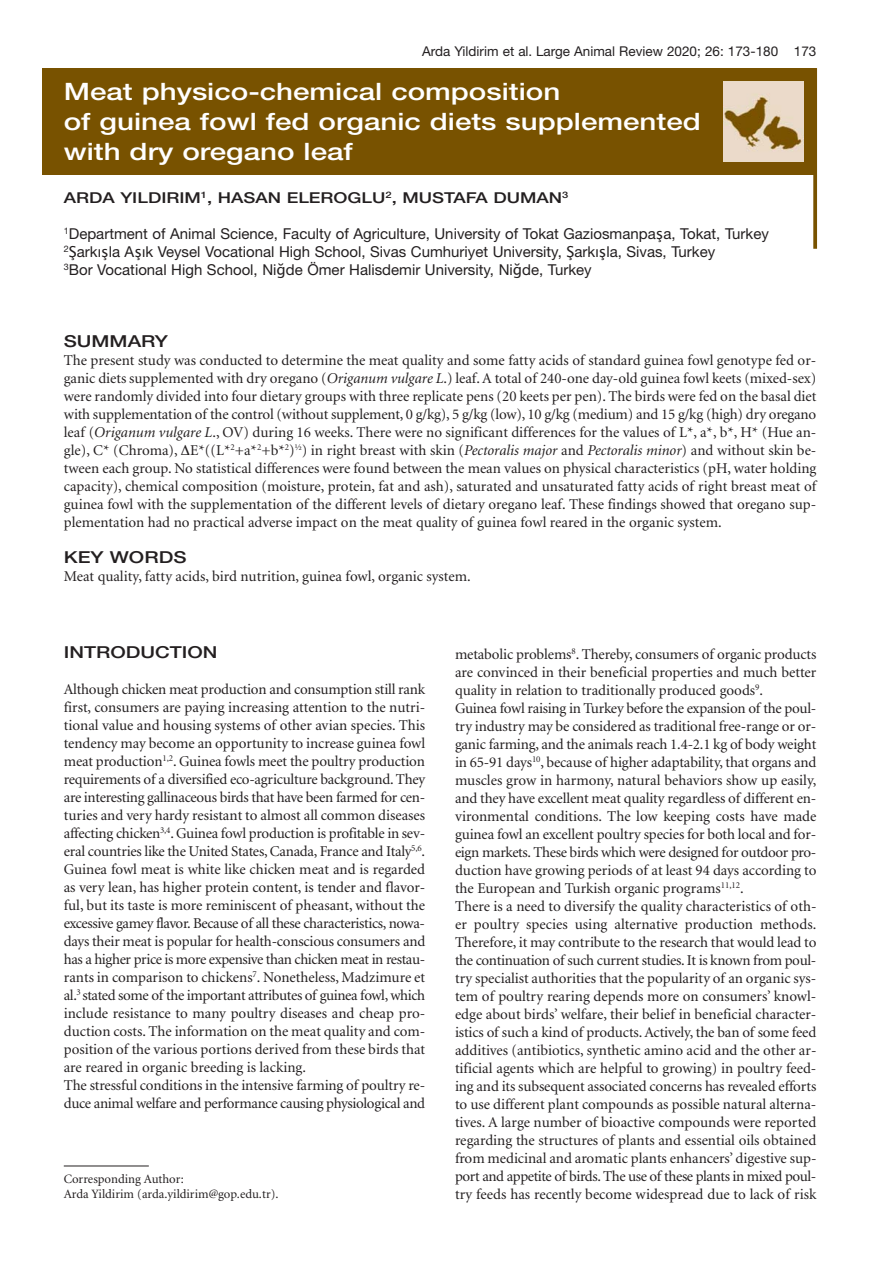
<style>
.page{position:relative;width:893px;height:1263px;background:#fff}
.page>*{position:absolute;margin:0;border:0;box-sizing:border-box;transform-origin:0 0}
.t1{font:500 24px/30px "Helvetica Neue";color:#fff;scale:1.23 1}
.t2{font:500 16.5px "Helvetica Neue";color:#231f20;scale:1.23 1}
.t3{font:15px/18px "Minion";letter-spacing:-.005em;color:#231f20}
.t4{font:15px/18px "Helvetica Neue";color:#231f20}
.t5{font:500 15px "Helvetica Neue";color:#231f20;scale:1.23 1}
.t6{font:13.5px "Helvetica Neue";color:#231f20}
.t7{font:12.75px/15px "Minion";color:#231f20}
.s1{font-family:"Lucida Grande"}
.s2{font-style:italic}
</style>
<div class="page">
<svg style="left:813px;top:68px;width:4px;height:181px"></svg>
<hr style="left:64px;top:1165px;width:85px;height:1px;background:#231f20">
<div style="left:43px;top:68px;width:773px;height:106px;background:#785200"></div>
<div style="left:723px;top:81px;width:81px;height:81px;background:#e9dbc6"></div>
<img style="left:724px;top:96px;width:78px;height:55px">
<p class="t6" style="left:422px;top:47px;width:396px">Arda Yildirim et al. Large Animal Review 2020; 26: 173-180 173</p>
<h1 class="t1" style="left:64px;top:79px;width:519px">Meat physico-chemical composition<br>of guinea fowl fed organic diets supplemented with dry oregano leaf</h1>
<p class="t5" style="left:64px;top:192px;width:412px">ARDA YILDIRIM<sup>1</sup>, HASAN ELEROGLU<sup>2</sup>, MUSTAFA DUMAN<sup>3</sup></p>
<p class="t4" style="left:64px;top:226px;width:707px"><sup>1</sup>Department of Animal Science, Faculty of Agriculture, University of Tokat Gaziosmanpa<span class="s1">ş</span>a, Tokat, Turkey<br><sup>2</sup><span class="s1">Ş</span>arkı<span class="s1">ş</span>la A<span class="s1">ş</span>ık Veysel Vocational High School, Sivas Cumhuriyet University, <span class="s1">Ş</span>arkı<span class="s1">ş</span>la, Sivas, Turkey<br><sup>3</sup>Bor Vocational High School, Ni<span class="s1">ğ</span>de Ömer Halisdemir University, Ni<span class="s1">ğ</span>de, Turkey</p>
<p class="t2" style="left:64px;top:335px;width:86px">SUMMARY</p>
<p class="t3" style="left:64px;top:352px;width:754px;text-align:justify">The present study was conducted to determine the meat quality and some fatty acids of standard guinea fowl genotype fed or&shy;ganic diets supplemented with dry oregano (<span class="s2">Origanum vulgare L</span>.) leaf. A total of 240-one day-old guinea fowl keets (mixed-sex) were randomly divided into four dietary groups with three replicate pens (20 keets per pen). The birds were fed on the basal diet with supplementation of the control (without supplement, 0 g/kg), 5 g/kg (low), 10 g/kg (medium) and 15 g/kg (high) dry oregano leaf (<span class="s2">Origanum vulgare L</span>., OV) during 16 weeks. There were no significant differences for the values of L*, a*, b*, H* (Hue an&shy;gle), C* (Chroma), E*((L*<sup>2</sup>+a*<sup>2</sup>+b*<sup>2</sup>)<sup>½</sup>) in right breast with skin (<span class="s2">Pectoralis major</span> and <span class="s2">Pectoralis minor</span>) and without skin be&shy;tween each group. No statistical differences were found between the mean values on physical characteristics (pH, water holding capacity), chemical composition (moisture, protein, fat and ash), saturated and unsaturated fatty acids of right breast meat of guinea fowl with the supplementation of the different levels of dietary oregano leaf. These findings showed that oregano sup&shy;plementation had no practical adverse impact on the meat quality of guinea fowl reared in the organic system.</p>
<p class="t2" style="left:64px;top:551px;width:101px">KEY WORDS</p>
<p class="t3" style="left:64px;top:568px;width:408px">Meat quality, fatty acids, bird nutrition, guinea fowl, organic system.</p>
<p class="t2" style="left:64px;top:646px;width:126px">INTRODUCTION</p>
<p class="t3" style="left:64px;top:681px;width:363px">Although chicken meat production and consumption still rank first, consumers are paying increasing attention to the nutri&shy;tional value and housing systems of other avian species. This tendency may become an opportunity to increase guinea fowl meat production<sup>1,2</sup>. Guinea fowls meet the poultry production requirements of a diversified eco-agriculture background. They are interesting gallinaceous birds that have been farmed for cen&shy;turies and very hardy resistant to almost all common diseases affecting chicken<sup>3,4</sup>. Guinea fowl production is profitable in sev&shy;eral countries like the United States, Canada, France and Italy<sup>5,6</sup>.<br>Guinea fowl meat is white like chicken meat and is regarded as very lean, has higher protein content, is tender and flavor&shy;ful, but its taste is more reminiscent of pheasant, without the excessive gamey flavor. Because of all these characteristics, nowa&shy;days their meat is popular for health-conscious consumers and has a higher price is more expensive than chicken meat in restau&shy;rants in comparison to chickens<sup>7</sup>. Nonetheless, Madzimure et al.<sup>3</sup> stated some of the important attributes of guinea fowl, which include resistance to many poultry diseases and cheap pro&shy;duction costs. The information on the meat quality and com&shy;position of the various portions derived from these birds that are reared in organic breeding is lacking.<br>The stressful conditions in the intensive farming of poultry re&shy;duce animal welfare and performance causing physiological and</p>
<p class="t7" style="left:64px;top:1173px;width:216px">Corresponding Author:<br>Arda Yildirim (arda.yildirim@gop.edu.tr).</p>
<p class="t3" style="left:455px;top:646px;width:363px">metabolic problems<sup>8</sup>. Thereby, consumers of organic products are convinced in their beneficial properties and much better quality in relation to traditionally produced goods<sup>9</sup>.<br>Guinea fowl raising in Turkey before the expansion of the poul&shy;try industry may be considered as traditional free-range or or&shy;ganic farming, and the animals reach 1.4-2.1 kg of body weight in 65-91 days<sup>10</sup>, because of higher adaptability, that organs and muscles grow in harmony, natural behaviors show up easily, and they have excellent meat quality regardless of different en&shy;vironmental conditions. The low keeping costs have made guinea fowl an excellent poultry species for both local and for&shy;eign markets. These birds which were designed for outdoor pro&shy;duction have growing periods of at least 94 days according to the European and Turkish organic programs<sup>11,12</sup>.<br>There is a need to diversify the quality characteristics of oth&shy;er poultry species using alternative production methods.<br>Therefore, it may contribute to the research that would lead to the continuation of such current studies. It is known from poul&shy;try specialist authorities that the popularity of an organic sys&shy;tem of poultry rearing depends more on consumers’ knowl&shy;edge about birds’ welfare, their belief in beneficial character&shy;istics of such a kind of products. Actively, the ban of some feed additives (antibiotics, synthetic amino acid and the other ar&shy;tificial agents which are helpful to growing) in poultry feed&shy;ing and its subsequent associated concerns has revealed efforts to use different plant compounds as possible natural alterna&shy;tives. A large number of bioactive compounds were reported regarding the structures of plants and essential oils obtained from medicinal and aromatic plants enhancers’ digestive sup&shy;port and appetite of birds. The use of these plants in mixed poul&shy;try feeds has recently become widespread due to lack of risk</p>
</div>
